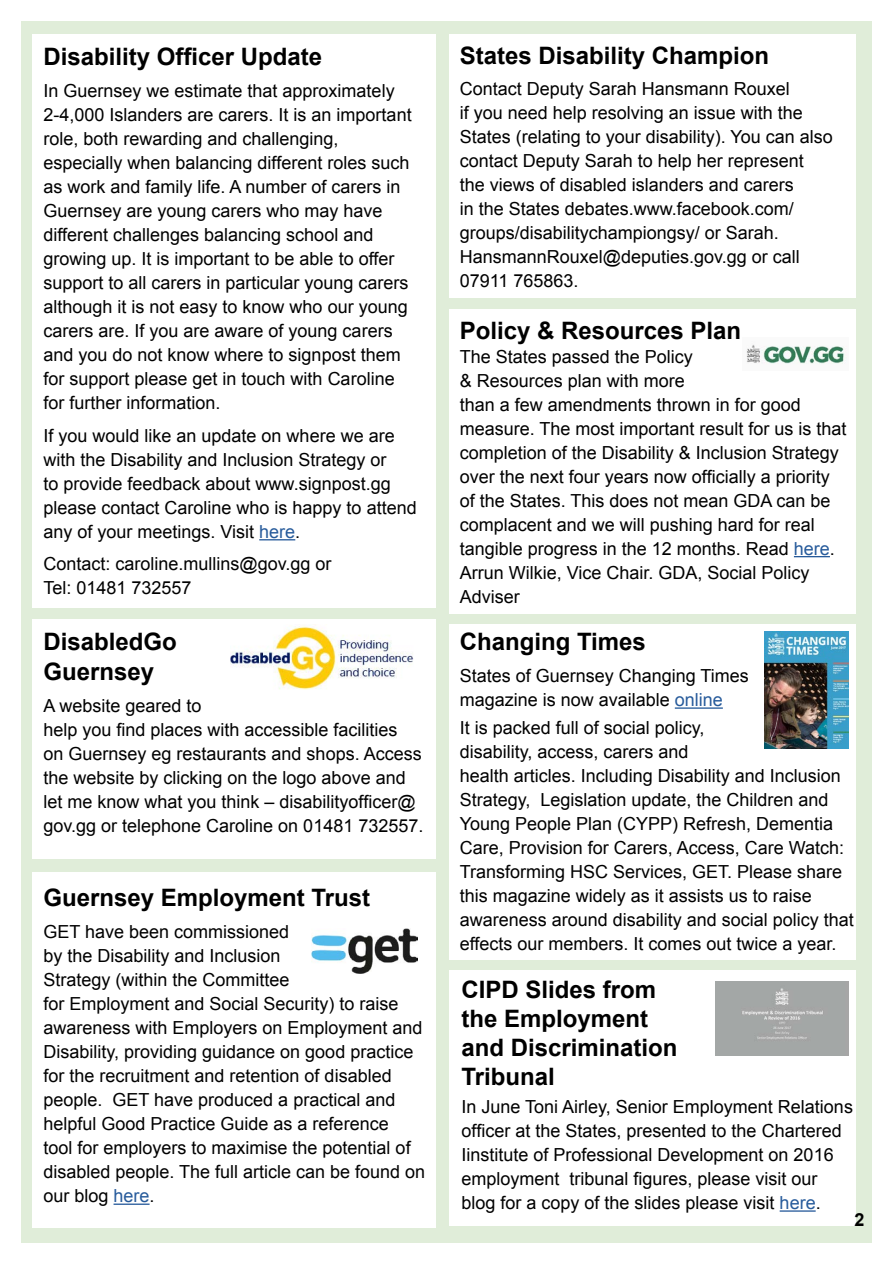
<style>
.page{position:relative;width:893px;height:1263px;background:#fff}
.page>*{position:absolute;margin:0;border:0;box-sizing:border-box;transform-origin:0 0}
.t1{font:700 24px/28.8px "Arial";color:#000}
.t2{font:18px/24px "Arial";color:#000}
.t3{font:700 18px "Arial";color:#000}
.s1{color:#275b9b}
</style>
<div class="page">
<div style="left:21px;top:21px;width:851px;height:1222px;background:#e0edd9"></div>
<div style="left:449px;top:970px;width:407px;height:255px;background:#fff"></div>
<div style="left:449px;top:35px;width:407px;height:263px;background:#fff"></div>
<div style="left:449px;top:309px;width:407px;height:304px;background:#fff"></div>
<div style="left:449px;top:624px;width:407px;height:336px;background:#fff"></div>
<hr style="left:794px;top:556px;width:36px;height:1px;background:#275b9b">
<hr style="left:675px;top:707px;width:48px;height:2px;background:#275b9b">
<div style="left:33px;top:35px;width:403px;height:573px;background:#fff"></div>
<div style="left:33px;top:619px;width:403px;height:239px;background:#fff"></div>
<hr style="left:259px;top:539px;width:36px;height:1px;background:#275b9b">
<img style="left:231px;top:624px;width:183px;height:66px">
<hr style="left:780px;top:1210px;width:36px;height:2px;background:#275b9b">
<img style="left:764px;top:631px;width:84px;height:118px">
<img style="left:746px;top:344px;width:101px;height:20px">
<div style="left:33px;top:872px;width:403px;height:355px;background:#fff"></div>
<hr style="left:114px;top:1203px;width:36px;height:2px;background:#275b9b">
<img style="left:312px;top:928px;width:106px;height:46px">
<img style="left:715px;top:981px;width:133px;height:75px">
<h1 class="t1" style="left:43px;top:43px;width:280px">Disability Officer Update</h1>
<p class="t2" style="left:43px;top:79px;width:370px">In Guernsey we estimate that approximately 2-4,000 Islanders are carers. It is an important role, both rewarding and challenging, especially when balancing different roles such as work and family life. A number of carers in Guernsey are young carers who may have different challenges balancing school and growing up. It is important to be able to offer support to all carers in particular young carers although it is not easy to know who our young carers are. If you are aware of young carers and you do not know where to signpost them for support please get in touch with Caroline for further information.</p>
<p class="t2" style="left:43px;top:424px;width:375px">If you would like an update on where we are with the Disability and Inclusion Strategy or<br>to provide feedback about www.signpost.gg please contact Caroline who is happy to attend any of your meetings. Visit <span class="s1">here</span>.</p>
<p class="t2" style="left:43px;top:552px;width:290px">Contact: caroline.mullins@gov.gg or<br>Tel: 01481 732557</p>
<h1 class="t1" style="left:43px;top:627px;width:135px;line-height:30px">DisabledGo<br>Guernsey</h1>
<p class="t2" style="left:43px;top:694px;width:381px">A website geared to<br>help you find places with accessible facilities<br>on Guernsey eg restaurants and shops. Access the website by clicking on the logo above and let me know what you think – disabilityofficer@ gov.gg or telephone Caroline on 01481 732557.</p>
<h1 class="t1" style="left:43px;top:884px;width:328px">Guernsey Employment Trust</h1>
<p class="t2" style="left:43px;top:920px;width:383px">GET have been commissioned<br>by the Disability and Inclusion<br>Strategy (within the Committee<br>for Employment and Social Security) to raise awareness with Employers on Employment and Disability, providing guidance on good practice for the recruitment and retention of disabled people. GET have produced a practical and helpful Good Practice Guide as a reference<br>tool for employers to maximise the potential of disabled people. The full article can be found on our blog <span class="s1">here</span>.</p>
<h1 class="t1" style="left:460px;top:42px;width:311px">States Disability Champion</h1>
<p class="t2" style="left:460px;top:77px;width:375px">Contact Deputy Sarah Hansmann Rouxel<br>if you need help resolving an issue with the States (relating to your disability). You can also contact Deputy Sarah to help her represent the views of disabled islanders and carers<br>in the States debates.www.facebook.com/ groups/disabilitychampiongsy/ or Sarah.<br>HansmannRouxel@deputies.gov.gg or call 07911 765863.</p>
<h1 class="t1" style="left:460px;top:317px;width:283px">Policy &amp; Resources Plan</h1>
<p class="t2" style="left:460px;top:345px;width:388px">The States passed the Policy<br>&amp; Resources plan with more<br>than a few amendments thrown in for good measure. The most important result for us is that completion of the Disability &amp; Inclusion Strategy over the next four years now officially a priority of the States. This does not mean GDA can be complacent and we will pushing hard for real tangible progress in the 12 months. Read <span class="s1">here</span>.<br>Arrun Wilkie, Vice Chair. GDA, Social Policy Adviser</p>
<h1 class="t1" style="left:460px;top:627px;width:188px">Changing Times</h1>
<p class="t2" style="left:460px;top:664px;width:291px">States of Guernsey Changing Times magazine is now available <span class="s1">online</span></p>
<p class="t2" style="left:460px;top:716px;width:396px">It is packed full of social policy,<br>disability, access, carers and<br>health articles. Including Disability and Inclusion Strategy, Legislation update, the Children and Young People Plan (CYPP) Refresh, Dementia Care, Provision for Carers, Access, Care Watch:<br>Transforming HSC Services, GET. Please share this magazine widely as it assists us to raise awareness around disability and social policy that effects our members. It comes out twice a year.</p>
<h1 class="t1" style="left:461px;top:976px;width:218px">CIPD Slides from the Employment and Discrimination<br>Tribunal</h1>
<p class="t2" style="left:461px;top:1095px;width:393px">In June Toni Airley, Senior Employment Relations officer at the States, presented to the Chartered Iinstitute of Professional Development on 2016 employment tribunal figures, please visit our blog for a copy of the slides please visit <span class="s1">here</span>.</p>
<p class="t3" style="left:854px;top:1208px;width:12px">2</p>
</div>
